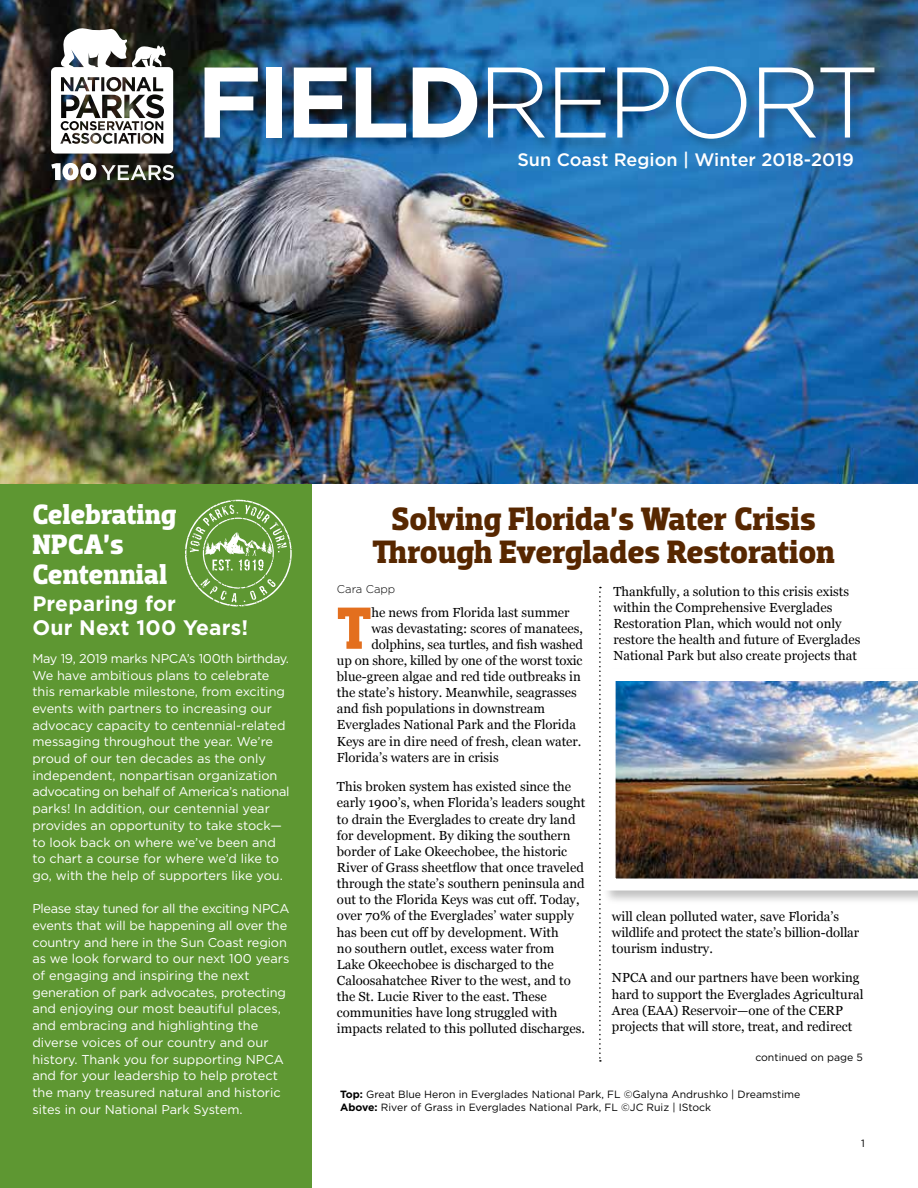
<style>
.page{position:relative;width:918px;height:1188px;background:#fff}
.page>*{position:absolute;margin:0;border:0;box-sizing:border-box;transform-origin:0 0}
.t1{font:300 100.05px "Gotham";letter-spacing:-.05em;color:#fff}
.t2{font:700 60.6px "Dobra Slab";color:#e36f1e}
.t3{font:700 33px/33px "Dobra Slab";letter-spacing:-.005em;color:#572700;text-align:center}
.t4{font:700 28.5px/30px "Dobra Slab";color:#fff}
.t5{font:700 21px/24px "Gotham";letter-spacing:.01em;color:#fff}
.t6{font:500 18px "Gotham";color:#fff}
.t7{font:13.2px/16.2px "Georgia";color:#000}
.t8{font:12.75px/16.6px "Gotham";color:#fff}
.t9{font:300 11.25px "Gotham";color:#000}
.t10{font:10.5px/13.5px "Gotham";color:#000}
.s1{font-weight:700}
</style>
<div class="page">
<div style="left:0;top:483px;width:312px;height:705px;background:#5e9732"></div>
<img style="left:0;top:0;width:918px;height:484px">
<svg style="left:51px;top:26px;width:122px;height:128px"></svg>
<svg style="left:51px;top:163px;width:123px;height:17px"></svg>
<svg style="left:599px;top:587px;width:2px;height:475px"></svg>
<div style="left:602px;top:668px;width:316px;height:238px;background:#000;opacity:.25"></div>
<img style="left:604px;top:669px;width:314px;height:222px">
<div style="left:203px;top:65px;width:686px;height:89px;background:#000;opacity:.25"></div>
<svg style="left:185px;top:500px;width:107px;height:107px"></svg>
<h1 class="t1" style="left:196px;top:48px;width:685px"><span class="s1">FIELD</span>REPORT</h1>
<h3 class="t6" style="left:517px;top:149px;width:338px">Sun Coast Region | Winter 2018-2019</h3>
<h3 class="t4" style="left:32px;top:499px;width:146px">Celebrating<br>NPCA’s<br>Centennial</h3>
<h3 class="t5" style="left:32px;top:591px;width:217px">Preparing for<br>Our Next 100 Years!</h3>
<p class="t8" style="left:32px;top:650px;width:259px">May 19, 2019 marks NPCA’s 100th birthday.<br>We have ambitious plans to celebrate this remarkable milestone, from exciting events with partners to increasing our advocacy capacity to centennial-related messaging throughout the year. We’re proud of our ten decades as the only independent, nonpartisan organization advocating on behalf of America’s national parks! In addition, our centennial year provides an opportunity to take stock— to look back on where we’ve been and to chart a course for where we’d like to go, with the help of supporters like you.</p>
<p class="t8" style="left:32px;top:900px;width:259px">Please stay tuned for all the exciting NPCA events that will be happening all over the country and here in the Sun Coast region as we look forward to our next 100 years of engaging and inspiring the next generation of park advocates, protecting and enjoying our most beautiful places, and embracing and highlighting the diverse voices of our country and our history. Thank you for supporting NPCA and for your leadership to help protect the many treasured natural and historic sites in our National Park System.</p>
<h3 class="t3" style="left:373px;top:503px;width:464px">Solving Florida’s Water Crisis<br>Through Everglades Restoration</h3>
<p class="t9" style="left:337px;top:583px;width:60px">Cara Capp</p>
<h2 class="t2" style="left:337px;top:593px;width:36px">T</h2>
<p class="t7" style="left:371px;top:603px;width:200px">he news from Florida last summer</p>
<p class="t7" style="left:371px;top:619px;width:213px">was devastating: scores of manatees,</p>
<p class="t7" style="left:371px;top:636px;width:213px">dolphins, sea turtles, and fish washed</p>
<p class="t7" style="left:337px;top:652px;width:247px">up on shore, killed by one of the worst toxic</p>
<p class="t7" style="left:337px;top:668px;width:245px">blue-green algae and red tide outbreaks in</p>
<p class="t7" style="left:337px;top:684px;width:241px">the state’s history. Meanwhile, seagrasses</p>
<p class="t7" style="left:337px;top:700px;width:210px">and fish populations in downstream</p>
<p class="t7" style="left:337px;top:716px;width:240px">Everglades National Park and the Florida</p>
<p class="t7" style="left:337px;top:732px;width:246px">Keys are in dire need of fresh, clean water.</p>
<p class="t7" style="left:337px;top:749px;width:163px">Florida’s waters are in crisis</p>
<p class="t7" style="left:337px;top:778px;width:250px">This broken system has existed since the early 1900’s, when Florida’s leaders sought to drain the Everglades to create dry land for development. By diking the southern border of Lake Okeechobee, the historic River of Grass sheetflow that once traveled through the state’s southern peninsula and out to the Florida Keys was cut off. Today, over 70% of the Everglades’ water supply has been cut off by development. With<br>no southern outlet, excess water from Lake Okeechobee is discharged to the Caloosahatchee River to the west, and to the St. Lucie River to the east. These communities have long struggled with impacts related to this polluted discharges.</p>
<p class="t7" style="left:613px;top:583px;width:248px">Thankfully, a solution to this crisis exists within the Comprehensive Everglades Restoration Plan, which would not only restore the health and future of Everglades National Park but also create projects that</p>
<p class="t7" style="left:612px;top:907px;width:249px">will clean polluted water, save Florida’s wildlife and protect the state’s billion-dollar tourism industry.</p>
<p class="t7" style="left:612px;top:969px;width:253px">NPCA and our partners have been working hard to support the Everglades Agricultural Area (EAA) Reservoir—one of the CERP projects that will store, treat, and redirect</p>
<p class="t10" style="left:755px;top:1051px;width:109px">continued on page 5</p>
<p class="t10" style="left:340px;top:1087px;width:462px"><span class="s1">Top:</span> Great Blue Heron in Everglades National Park, FL ©Galyna Andrushko | Dreamstime<br><span class="s1">Above:</span> River of Grass in Everglades National Park, FL ©JC Ruiz | IStock</p>
<p class="t10" style="left:861px;top:1136px;width:5px">1</p>
</div>
